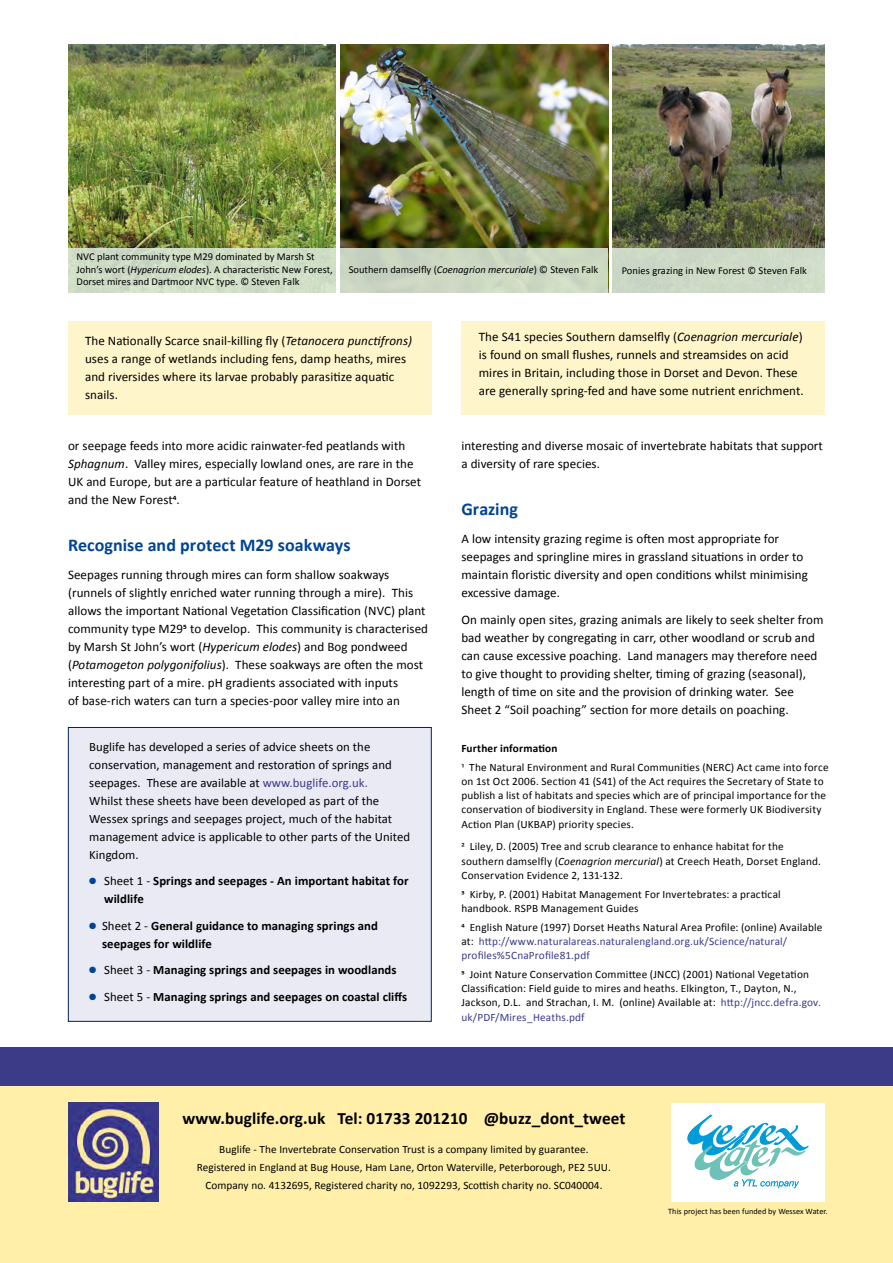
<style>
.page{position:relative;width:893px;height:1263px;background:#fff}
.page>*{position:absolute;margin:0;border:0;box-sizing:border-box;transform-origin:0 0}
.t1{font:700 18px "Calibri";color:#004494}
.t2{font:700 17.25px "Calibri";letter-spacing:.005em;color:#000}
.t3{font:13.05px/18px "Calibri";letter-spacing:.005em;color:#000}
.t4{font:12.75px/18px "Calibri";letter-spacing:.005em;color:#000}
.t5{font:700 12.75px/18px "Calibri";letter-spacing:.005em;color:#000}
.t6{font:11.25px/14.2px "Calibri";letter-spacing:.015em;color:#000}
.t7{font:11.25px/14.2px "Calibri";letter-spacing:.015em;color:#393b8b}
.t8{font:700 11.25px "Calibri";letter-spacing:.015em;color:#000}
.t9{font:10.5px/12.3px "Calibri";color:#000}
.t10{font:8.25px "Calibri";letter-spacing:.005em;color:#000}
.s1{font-style:italic}
.s2{color:#3c3b88}
.s3{color:#004494}
.s4{font-weight:400}
.s5{color:#000}
.s6{color:#393b8b}
</style>
<div class="page">
<img style="left:68px;top:45px;width:268px;height:204px">
<img style="left:612px;top:45px;width:213px;height:204px">
<img style="left:340px;top:45px;width:268px;height:204px">
<div style="left:68px;top:321px;width:364px;height:94px;background:#fff5cb"></div>
<div style="left:461px;top:321px;width:364px;height:94px;background:#fff5cb"></div>
<div style="left:340px;top:249px;width:268px;height:44px;background:#ccd7c1"></div>
<div style="left:68px;top:249px;width:268px;height:44px;background:#cfddc5"></div>
<div style="left:612px;top:249px;width:213px;height:44px;background:#cddac6"></div>
<div style="left:0;top:1066px;width:893px;height:197px;background:#ffefa8"></div>
<div style="left:0;top:1047px;width:893px;height:39px;background:#3c3b88"></div>
<div style="left:672px;top:1103px;width:153px;height:99px;background:#fff"></div>
<svg style="left:687px;top:1114px;width:122px;height:74px"></svg>
<img style="left:68px;top:1103px;width:90px;height:99px">
<div style="left:68px;top:727px;width:364px;height:295px;background:#e9eaf4;border:1px solid #002458"></div>
<p class="t9" style="left:77px;top:251px;width:258px">NVC plant community type M29 dominated by Marsh St<br>John’s wort (<span class="s1">Hypericum elodes</span>). A characteristic New Forest,<br>Dorset mires and Dartmoor NVC type. © Steven Falk</p>
<p class="t9" style="left:349px;top:263px;width:251px">Southern damselfly (<span class="s1">Coenagrion mercuriale</span>) © Steven Falk</p>
<p class="t9" style="left:622px;top:264px;width:187px">Ponies grazing in New Forest © Steven Falk</p>
<p class="t3" style="left:85px;top:331px;width:329px">The Nationally Scarce snail-killing fly (<span class="s1">Tetanocera punctifrons) </span>uses a range of wetlands including fens, damp heaths, mires and riversides where its larvae probably parasitize aquatic snails.</p>
<p class="t3" style="left:68px;top:437px;width:355px">or seepage feeds into more acidic rainwater-fed peatlands with <span class="s1">Sphagnum</span>. Valley mires, especially lowland ones, are rare in the UK and Europe, but are a particular feature of heathland in Dorset and the New Forest4.</p>
<h1 class="t1" style="left:68px;top:534px;width:284px">Recognise and protect M29 soakways</h1>
<p class="t3" style="left:68px;top:566px;width:362px">Seepages running through mires can form shallow soakways (runnels of slightly enriched water running through a mire). This allows the important National Vegetation Classification (NVC) plant community type M295 to develop. This community is characterised by Marsh St John’s wort (<span class="s1">Hypericum elodes</span>) and Bog pondweed (<span class="s1">Potamogeton polygonifolius</span>). These soakways are often the most interesting part of a mire. pH gradients associated with inputs<br>of base-rich waters can turn a species-poor valley mire into an</p>
<p class="t4" style="left:89px;top:737px;width:322px">Buglife has developed a series of advice sheets on the conservation, management and restoration of springs and seepages. These are available at <span class="s2">www.buglife.org.uk.<br></span>Whilst these sheets have been developed as part of the Wessex springs and seepages project, much of the habitat management advice is applicable to other parts of the United Kingdom.</p>
<p class="t5" style="left:104px;top:872px;width:306px;text-indent:-15px"><span class="s3">●</span> <span class="s4">Sheet 1 -</span> Springs and seepages - An important habitat for wildlife</p>
<p class="t5" style="left:102px;top:916px;width:277px;text-indent:-13px"><span class="s3">●</span> <span class="s4">Sheet 2 -</span> General guidance to managing springs and seepages for wildlife</p>
<p class="t5" style="left:89px;top:961px;width:309px"><span class="s3">●</span> <span class="s4">Sheet 3 -</span> Managing springs and seepages in woodlands</p>
<p class="t5" style="left:89px;top:987px;width:319px"><span class="s3">●</span> <span class="s4">Sheet 5 -</span> Managing springs and seepages on coastal cliffs</p>
<p class="t3" style="left:479px;top:328px;width:326px">The S41 species Southern damselfly (<span class="s1">Coenagrion mercuriale</span>) is found on small flushes, runnels and streamsides on acid mires in Britain, including those in Dorset and Devon. These are generally spring-fed and have some nutrient enrichment.</p>
<p class="t3" style="left:461px;top:437px;width:363px">interesting and diverse mosaic of invertebrate habitats that support a diversity of rare species.</p>
<h1 class="t1" style="left:461px;top:498px;width:58px">Grazing</h1>
<p class="t3" style="left:461px;top:530px;width:348px">A low intensity grazing regime is often most appropriate for seepages and springline mires in grassland situations in order to maintain floristic diversity and open conditions whilst minimising excessive damage.</p>
<p class="t3" style="left:461px;top:611px;width:364px">On mainly open sites, grazing animals are likely to seek shelter from bad weather by congregating in carr, other woodland or scrub and can cause excessive poaching. Land managers may therefore need to give thought to providing shelter, timing of grazing (seasonal), length of time on site and the provision of drinking water. See Sheet 2 “Soil poaching” section for more details on poaching.</p>
<p class="t8" style="left:461px;top:741px;width:98px">Further information</p>
<p class="t6" style="left:461px;top:760px;width:369px">1 The Natural Environment and Rural Communities (NERC) Act came into force on 1st Oct 2006. Section 41 (S41) of the Act requires the Secretary of State to publish a list of habitats and species which are of principal importance for the conservation of biodiversity in England. These were formerly UK Biodiversity Action Plan (UKBAP) priority species.</p>
<p class="t6" style="left:461px;top:839px;width:361px">2 Liley, D. (2005) Tree and scrub clearance to enhance habitat for the southern damselfly (<span class="s1">Coenagrion mercurial</span>) at Creech Heath, Dorset England.<br>Conservation Evidence 2, 131-132.</p>
<p class="t6" style="left:461px;top:887px;width:321px">3 Kirby, P. (2001) Habitat Management For Invertebrates: a practical handbook. RSPB Management Guides</p>
<p class="t7" style="left:461px;top:920px;width:363px"><span class="s5">4 English Nature (1997) Dorset Heaths Natural Area Profile: (online) Available at:</span> http://www.naturalareas.naturalengland.org.uk/Science/natural/ profiles%5CnaProfile81.pdf</p>
<p class="t6" style="left:461px;top:967px;width:361px">5 Joint Nature Conservation Committee (JNCC) (2001) National Vegetation Classification: Field guide to mires and heaths. Elkington, T., Dayton, N., Jackson, D.L. and Strachan, I. M. (online) Available at: <span class="s6">http://jncc.defra.gov. uk/PDF/Mires_Heaths.pdf</span></p>
<h2 class="t2" style="left:183px;top:1107px;width:444px">www.buglife.org.uk Tel: 01733 201210 @buzz_dont_tweet</h2>
<p class="t6" style="left:197px;top:1140px;width:415px;line-height:18px;text-align:center">Buglife - The Invertebrate Conservation Trust is a company limited by guarantee.<br>Registered in England at Bug House, Ham Lane, Orton Waterville, Peterborough, PE2 5UU.<br>Company no. 4132695, Registered charity no, 1092293, Scottish charity no. SC040004.</p>
<p class="t10" style="left:668px;top:1206px;width:161px">This project has been funded by Wessex Water.</p>
</div>
